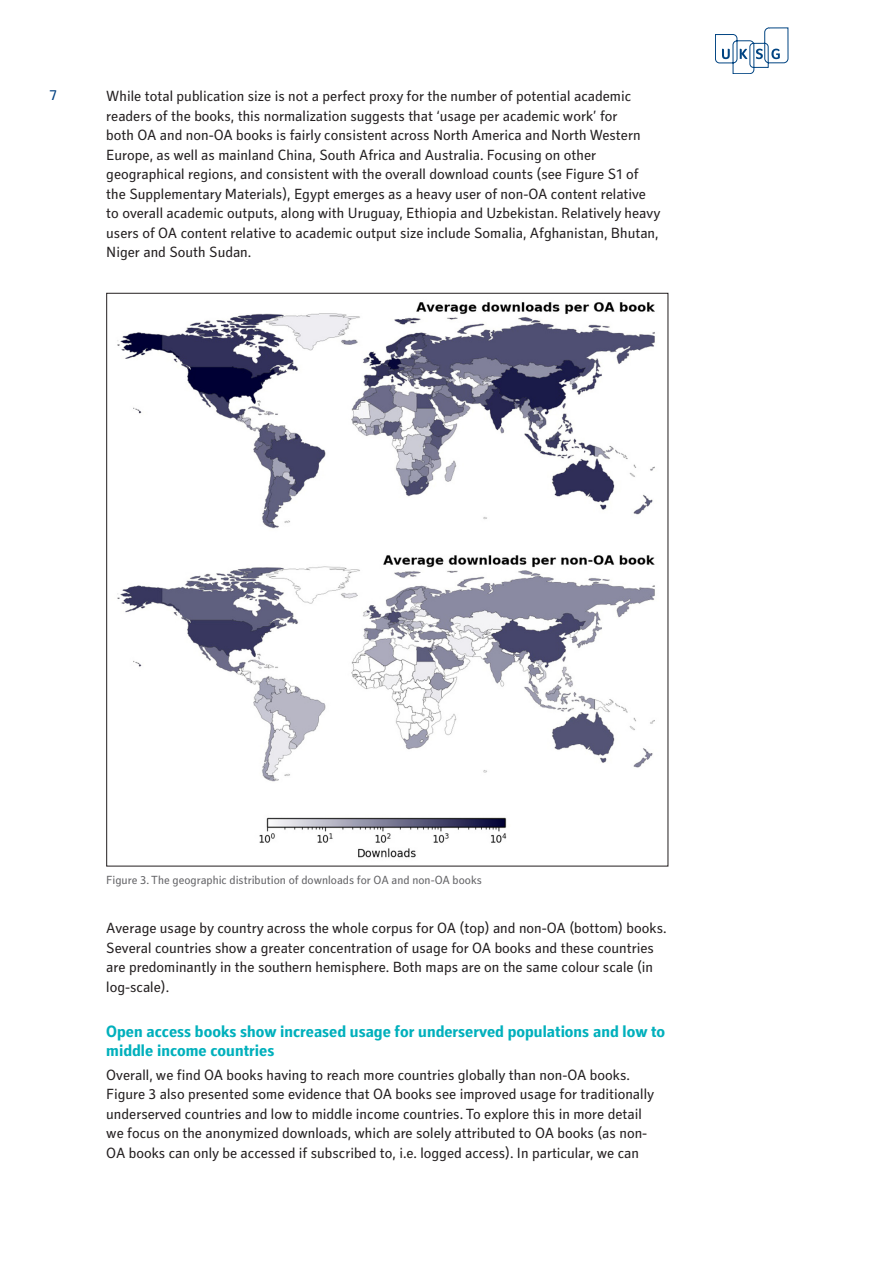
<style>
.page{position:relative;width:893px;height:1263px;background:#fff}
.page>*{position:absolute;margin:0;border:0;box-sizing:border-box;transform-origin:0 0}
.B-Style_Heading{font:700 16.5px/19.5px "Secca Std";color:#00b0bc}
.Body{font:15px/19.5px "Secca Std";color:#231f20}
.t1{font:15px "Secca Std";color:#014081}
.t2{font:12px "Secca Std";color:#636366}
</style>
<div class="page">
<svg style="left:715px;top:28px;width:73px;height:46px"></svg>
<img style="left:117px;top:302px;width:538px;height:556px">
<p class="t1" style="left:50px;top:87px;width:9px">7</p>
<p class="Body" style="left:106px;top:87px;width:556px">While total publication size is not a perfect proxy for the number of potential academic readers of the books, this normalization suggests that ‘usage per academic work’ for<br>both OA and non-OA books is fairly consistent across North America and North Western Europe, as well as mainland China, South Africa and Australia. Focusing on other geographical regions, and consistent with the overall download counts (see Figure S1 of the Supplementary Materials), Egypt emerges as a heavy user of non-OA content relative to overall academic outputs, along with Uruguay, Ethiopia and Uzbekistan. Relatively heavy users of OA content relative to academic output size include Somalia, Afghanistan, Bhutan, Niger and South Sudan.</p>
<p class="t2" style="left:106px;top:873px;width:377px">Figure 3. The geographic distribution of downloads for OA and non-OA books</p>
<p class="Body" style="left:106px;top:919px;width:562px">Average usage by country across the whole corpus for OA (top) and non-OA (bottom) books.<br>Several countries show a greater concentration of usage for OA books and these countries are predominantly in the southern hemisphere. Both maps are on the same colour scale (in log-scale).</p>
<p class="B-Style_Heading" style="left:106px;top:1022px;width:560px">Open access books show increased usage for underserved populations and low to middle income countries</p>
<p class="Body" style="left:106px;top:1065px;width:549px">Overall, we find OA books having to reach more countries globally than non-OA books.<br>Figure 3 also presented some evidence that OA books see improved usage for traditionally underserved countries and low to middle income countries. To explore this in more detail we focus on the anonymized downloads, which are solely attributed to OA books (as non-OA books can only be accessed if subscribed to, i.e. logged access). In particular, we can</p>
</div>
